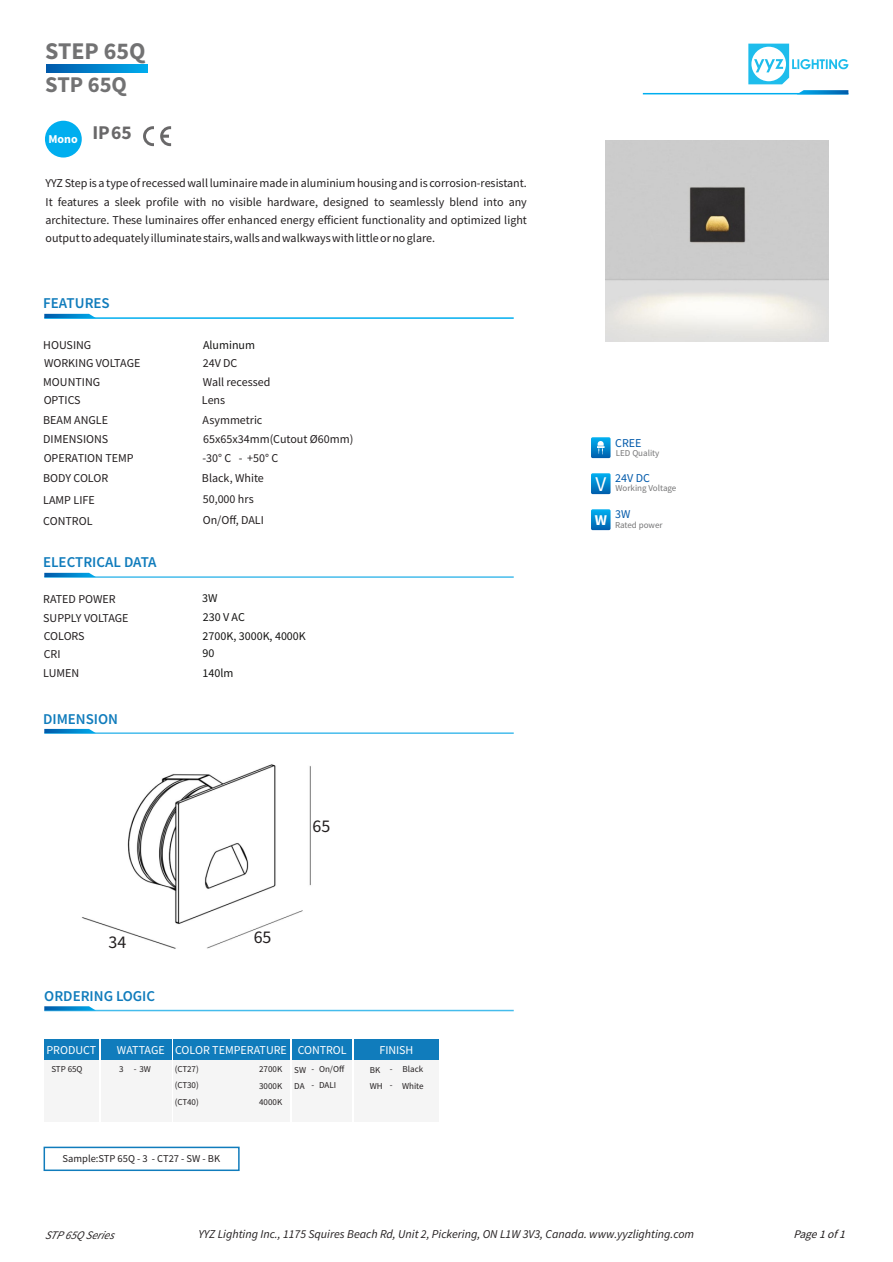
<style>
.page{position:relative;width:893px;height:1262px;background:#fff}
.page>*{position:absolute;margin:0;border:0;box-sizing:border-box;transform-origin:0 0}
.t1{font:700 24px "Source Sans Pro";color:#727273}
.t2{font:700 22.5px "Source Sans Pro";color:#727273}
.t3{font:21px "Source Sans Pro";color:#fff}
.t4{font:17.85px "Source Sans Pro";color:#231f20}
.t5{font:600 15px "Source Sans Pro";color:#107cbc}
.t6{font:12px/18.5px "Source Sans Pro";color:#231f20}
.t7{font:italic 12px "Source Sans Pro";color:#231f20}
.t8{font:12px "Source Sans Pro";color:#fff}
.t9{font:12px/19.2px "Source Sans Pro";color:#141413}
.t10{font:12px "Source Sans Pro";color:#0059aa}
.t11{font:700 12px "Source Sans Pro";color:#fff}
.t12{font:italic 11.55px "Source Sans Pro";color:#231f20}
.t13{font:italic 11.55px "Source Sans Pro";color:#231f20}
.t14{font:10.5px "Source Sans Pro";color:#231f20}
.t15{font:9px/16.2px "Source Sans Pro";color:#231f20}
.t16{font:9px "Source Sans Pro";color:#767677}
</style>
<div class="page">
<img style="left:81px;top:764px;width:230px;height:185px">
<svg style="left:84px;top:926px;width:55px;height:23px"></svg>
<svg style="left:229px;top:925px;width:52px;height:24px"></svg>
<div style="left:101px;top:1060px;width:70px;height:61px;background:#f5f5f5"></div>
<div style="left:44px;top:1060px;width:55px;height:61px;background:#f5f5f5"></div>
<div style="left:101px;top:1039px;width:70px;height:21px;background:#107cbc"></div>
<svg style="left:748px;top:44px;width:100px;height:40px"></svg>
<hr style="left:643px;top:93px;width:205px;height:1px;background:#00aeef">
<hr style="left:44px;top:317px;width:469px;height:2px;background:#00aeef">
<svg style="left:44px;top:314px;width:52px;height:4px"></svg>
<svg style="left:796px;top:90px;width:52px;height:4px"></svg>
<hr style="left:44px;top:732px;width:469px;height:2px;background:#45bcec">
<hr style="left:44px;top:1009px;width:469px;height:2px;background:#45bcec">
<hr style="left:44px;top:576px;width:469px;height:2px;background:#45bcec">
<svg style="left:44px;top:729px;width:52px;height:4px"></svg>
<svg style="left:44px;top:1006px;width:52px;height:4px"></svg>
<svg style="left:44px;top:573px;width:52px;height:4px"></svg>
<svg style="left:591px;top:437px;width:19px;height:21px"></svg>
<svg style="left:597px;top:441px;width:7px;height:13px"></svg>
<svg style="left:591px;top:473px;width:19px;height:21px"></svg>
<svg style="left:591px;top:509px;width:19px;height:21px"></svg>
<svg style="left:143px;top:126px;width:11px;height:20px"></svg>
<svg style="left:160px;top:126px;width:11px;height:20px"></svg>
<div style="left:45px;top:121px;width:37px;height:36px;background:#00aeef;border-radius:50%"></div>
<div style="left:44px;top:1039px;width:55px;height:21px;background:#107cbc"></div>
<div style="left:292px;top:1039px;width:60px;height:21px;background:#107cbc"></div>
<div style="left:354px;top:1039px;width:84px;height:21px;background:#107cbc"></div>
<div style="left:292px;top:1060px;width:60px;height:61px;background:#f5f5f5"></div>
<div style="left:354px;top:1060px;width:84px;height:61px;background:#f5f5f5"></div>
<div style="left:44px;top:1146px;width:196px;height:25px;border:2px solid #107cbc"></div>
<div style="left:173px;top:1039px;width:116px;height:21px;background:#107cbc"></div>
<div style="left:173px;top:1060px;width:116px;height:61px;background:#f5f5f5"></div>
<svg style="left:46px;top:65px;width:102px;height:7px"></svg>
<img style="left:605px;top:140px;width:223px;height:201px">
<h1 class="t1" style="left:45px;top:41px;width:102px">STEP 65Q</h1>
<h2 class="t2" style="left:45px;top:75px;width:83px">STP 65Q</h2>
<p class="t11" style="left:48px;top:134px;width:85px">Mono <sup>IP65</sup></p>
<p class="t6" style="left:45px;top:175px;width:483px;text-align:justify">YYZ Step is a type of recessed wall luminaire made in aluminium housing and is corrosion-resistant.<br>It features a sleek profile with no visible hardware, designed to seamlessly blend into any architecture. These luminaires offer enhanced energy efficient functionality and optimized light output to adequately illuminate stairs, walls and walkways with little or no glare.</p>
<p class="t5" style="left:43px;top:296px;width:68px">FEATURES</p>
<p class="t6" style="left:43px;top:337px;width:50px">HOUSING</p>
<p class="t9" style="left:203px;top:336px;width:54px">Aluminum</p>
<p class="t6" style="left:44px;top:355px;width:98px">WORKING VOLTAGE</p>
<p class="t6" style="left:203px;top:355px;width:36px">24V DC</p>
<p class="t6" style="left:43px;top:373px;width:58px">MOUNTING<br>OPTICS</p>
<p class="t6" style="left:202px;top:373px;width:70px">Wall recessed<br>Lens</p>
<p class="t6" style="left:43px;top:411px;width:66px">BEAM ANGLE</p>
<p class="t6" style="left:203px;top:411px;width:61px">Asymmetric</p>
<p class="t6" style="left:43px;top:431px;width:92px">DIMENSIONS<br>OPERATION TEMP</p>
<p class="t6" style="left:43px;top:470px;width:67px">BODY COLOR</p>
<p class="t6" style="left:202px;top:470px;width:63px">Black, White</p>
<p class="t6" style="left:203px;top:430px;width:152px">65x65x34mm(Cutout Ø60mm)</p>
<p class="t6" style="left:202px;top:449px;width:77px">-30° C - +50° C</p>
<p class="t6" style="left:43px;top:490px;width:53px;line-height:21.3px">LAMP LIFE<br>CONTROL</p>
<p class="t6" style="left:203px;top:489px;width:63px;line-height:21.3px">50,000 hrs<br>On/Off, DALI</p>
<p class="t5" style="left:43px;top:556px;width:115px">ELECTRICAL DATA</p>
<p class="t6" style="left:43px;top:590px;width:74px">RATED POWER</p>
<p class="t9" style="left:202px;top:589px;width:17px">3W</p>
<p class="t6" style="left:43px;top:609px;width:87px">SUPPLY VOLTAGE</p>
<p class="t9" style="left:203px;top:608px;width:44px">230 V AC</p>
<p class="t6" style="left:44px;top:628px;width:43px">COLORS</p>
<p class="t9" style="left:203px;top:627px;width:105px">2700K, 3000K, 4000K</p>
<p class="t6" style="left:44px;top:646px;width:18px">CRI</p>
<p class="t9" style="left:202px;top:645px;width:32px">90<br>140lm</p>
<p class="t6" style="left:43px;top:665px;width:38px">LUMEN</p>
<p class="t5" style="left:43px;top:712px;width:77px">DIMENSION</p>
<h3 class="t4" style="left:108px;top:934px;width:19px">34</h3>
<p class="t5" style="left:44px;top:989px;width:112px">ORDERING LOGIC</p>
<h3 class="t4" style="left:254px;top:929px;width:19px">65</h3>
<h3 class="t4" style="left:312px;top:819px;width:19px">65</h3>
<p class="t8" style="left:46px;top:1044px;width:51px">PRODUCT</p>
<p class="t8" style="left:298px;top:1044px;width:50px">CONTROL</p>
<p class="t8" style="left:379px;top:1044px;width:35px">FINISH</p>
<p class="t8" style="left:117px;top:1044px;width:49px">WATTAGE</p>
<p class="t8" style="left:175px;top:1044px;width:113px">COLOR TEMPERATURE</p>
<p class="t15" style="left:175px;top:1061px;width:26px;text-align:justify">(CT27) (CT30) (CT40)</p>
<p class="t15" style="left:319px;top:1061px;width:27px;line-height:16.6px">On/Off<br>DALI</p>
<p class="t15" style="left:402px;top:1060px;width:23px;line-height:17.4px">Black<br>White</p>
<p class="t15" style="left:51px;top:1061px;width:33px">STP 65Q</p>
<p class="t15" style="left:119px;top:1062px;width:33px">3 -3W</p>
<p class="t15" style="left:259px;top:1062px;width:25px">2700K<br>3000K</p>
<p class="t15" style="left:294px;top:1062px;width:13px">SW<br>DA</p>
<p class="t15" style="left:370px;top:1062px;width:14px">BK<br>WH</p>
<p class="t15" style="left:311px;top:1061px;width:4px">- -</p>
<p class="t15" style="left:390px;top:1061px;width:4px">- -</p>
<p class="t15" style="left:259px;top:1095px;width:25px">4000K</p>
<p class="t14" style="left:63px;top:1153px;width:159px">Sample:STP 65Q - 3 - CT27 - SW - BK</p>
<p class="t10" style="left:615px;top:437px;width:28px">CREE</p>
<p class="t16" style="left:616px;top:449px;width:45px">LED Quality</p>
<p class="t10" style="left:615px;top:473px;width:36px">24V DC</p>
<h3 class="t3" style="left:595px;top:475px;width:12px">V</h3>
<p class="t16" style="left:615px;top:484px;width:62px">Working Voltage</p>
<p class="t10" style="left:615px;top:509px;width:17px">3W</p>
<p class="t16" style="left:594px;top:521px;width:69px"><sup>W</sup> Rated power</p>
<p class="t12" style="left:45px;top:1230px;width:74px">STP 65Q Series</p>
<p class="t7" style="left:198px;top:1228px;width:497px">YYZ Lighting Inc., 1175 Squires Beach Rd, Unit 2, Pickering, ON L1W 3V3, Canada. www.yyzlighting.com</p>
<p class="t13" style="left:793px;top:1229px;width:56px">Page1of 1</p>
</div>
